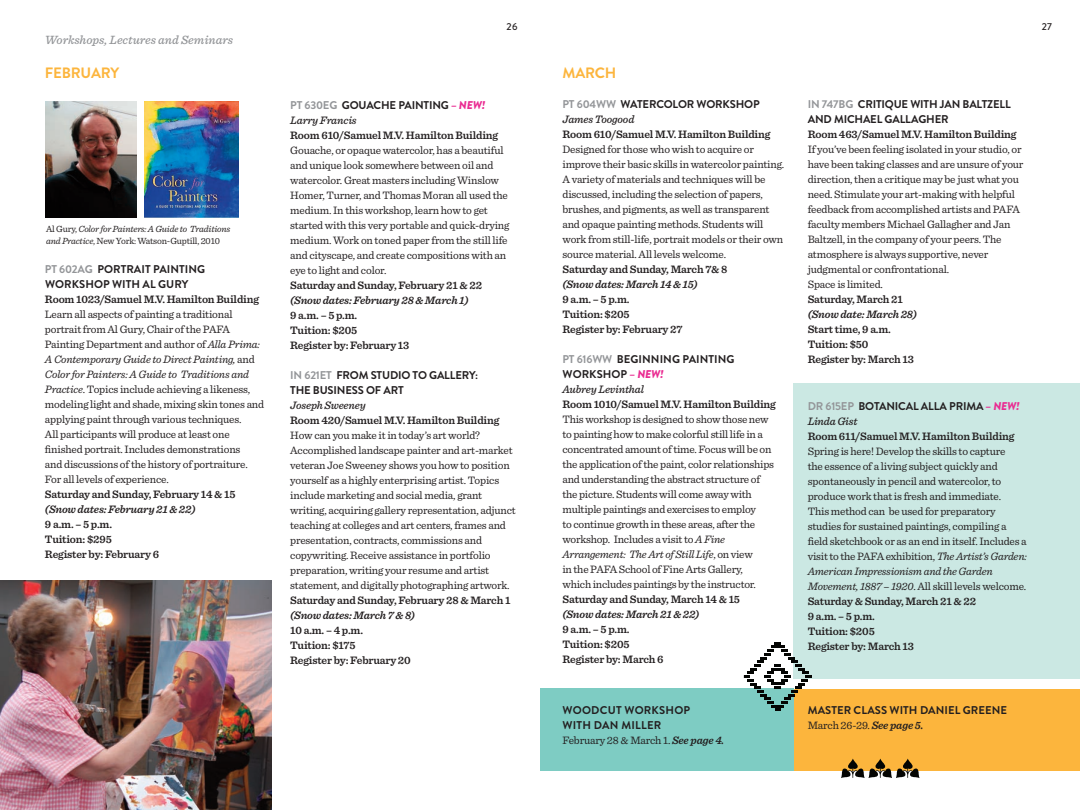
<style>
.page{position:relative;width:1080px;height:810px;background:#fff}
.page>*{position:absolute;margin:0;border:0;box-sizing:border-box;transform-origin:0 0}
.t1{font:700 15px "Brandon Grotesque";letter-spacing:-.015em;color:#fcb53d}
.t2{font:italic 500 12.5px "Sentinel";color:#939598}
.t3{font:11.25px/15px "Sentinel";letter-spacing:-.015em;color:#231f20}
.t4{font:600 11.25px/15px "Sentinel";letter-spacing:-.015em;color:#231f20}
.t5{font:700 11.25px/15px "Brandon Grotesque";letter-spacing:-.015em;color:#231f20}
.t6{font:italic 600 11.25px "Sentinel";letter-spacing:-.015em;color:#231f20}
.t7{font:700 11.25px/15px "Brandon Grotesque";letter-spacing:.005em;color:#231f20}
.t8{font:italic 500 11.25px "Sentinel";letter-spacing:-.015em;color:#231f20}
.t9{font:700 11.25px/15px "Brandon Grotesque";letter-spacing:.02em;color:#231f20}
.t10{font:500 10px "Brandon Grotesque";color:#231f20}
.t11{font:italic 9.38px/12.5px "Sentinel";letter-spacing:-.02em;color:#231f20}
.s1{font-style:normal}
.s2{color:#939598}
.s3{font-style:italic}
.s4{font-weight:900;font-style:italic;color:#ea2c92}
.s5{font-weight:600;font-style:italic}
.s6{font-weight:600}
</style>
<div class="page">
<div style="left:794px;top:383px;width:286px;height:295px;background:#cbe8e3"></div>
<img style="left:0;top:580px;width:272px;height:230px">
<div style="left:794px;top:689px;width:286px;height:82px;background:#fcb53d"></div>
<svg style="left:841px;top:759px;width:79px;height:19px"></svg>
<img style="left:46px;top:101px;width:91px;height:116px">
<img style="left:145px;top:102px;width:93px;height:115px">
<div style="left:540px;top:689px;width:254px;height:82px;background:#7eccc3"></div>
<svg style="left:744px;top:642px;width:67px;height:69px"></svg>
<p class="t2" style="left:45px;top:36px;width:190px">Workshops, Lectures and Seminars</p>
<h1 class="t1" style="left:45px;top:68px;width:76px">FEBRUARY</h1>
<p class="t11" style="left:46px;top:223px;width:186px"><span class="s1">Al Gury,</span> Color for Painters: A Guide to Traditions and Practice<span class="s1">, New York: Watson-Guptill, 2010</span></p>
<p class="t7" style="left:45px;top:263px;width:162px"><span class="s2">PT 602AG</span> PORTRAIT PAINTING<br>WORKSHOP WITH AL GURY</p>
<p class="t4" style="left:45px;top:292px;width:215px">Room 1023/Samuel M.V. Hamilton Building</p>
<p class="t3" style="left:45px;top:307px;width:221px">Learn all aspects of painting a traditional portrait from Al Gury, Chair of the PAFA Painting Department and author of <span class="s3">Alla Prima:<br>A Contemporary Guide to Direct Painting,</span> and <span class="s3">Color for Painters: A Guide to Traditions and Practice</span>. Topics include achieving a likeness, modeling light and shade, mixing skin tones and applying paint through various techniques.<br>All participants will produce at least one finished portrait. Includes demonstrations<br>and discussions of the history of portraiture.<br>For all levels of experience.</p>
<p class="t4" style="left:45px;top:487px;width:192px">Saturday and Sunday, February 14 &amp; 15</p>
<p class="t6" style="left:45px;top:506px;width:152px">(Snow dates: February 21 &amp; 22)</p>
<p class="t4" style="left:45px;top:517px;width:116px">9 a.m. – 5 p.m.<br>Tuition: $295<br>Register by: February 6</p>
<p class="t10" style="left:506px;top:22px;width:13px">26</p>
<p class="t10" style="left:1042px;top:22px;width:11px">27</p>
<p class="t5" style="left:290px;top:99px;width:196px"><span class="s2">PT 630EG</span> GOUACHE PAINTING <span class="s4">– NEW!</span></p>
<p class="t8" style="left:290px;top:117px;width:68px">Larry Francis</p>
<p class="t4" style="left:290px;top:129px;width:209px">Room 610/Samuel M.V. Hamilton Building</p>
<p class="t3" style="left:290px;top:144px;width:221px">Gouache, or opaque watercolor, has a beautiful and unique look somewhere between oil and watercolor. Great masters including Winslow Homer, Turner, and Thomas Moran all used the medium. In this workshop, learn how to get started with this very portable and quick-drying medium. Work on toned paper from the still life and cityscape, and create compositions with an eye to light and color.</p>
<p class="t4" style="left:290px;top:279px;width:193px">Saturday and Sunday, February 21 &amp; 22</p>
<p class="t6" style="left:290px;top:297px;width:180px">(Snow dates: February 28 &amp; March 1)</p>
<p class="t4" style="left:290px;top:309px;width:121px">9 a.m. – 5 p.m.<br>Tuition: $205<br>Register by: February 13</p>
<p class="t5" style="left:290px;top:369px;width:189px"><span class="s2">IN 621ET</span> FROM STUDIO TO GALLERY:<br>THE BUSINESS OF ART</p>
<p class="t8" style="left:290px;top:402px;width:77px">Joseph Sweeney</p>
<p class="t4" style="left:290px;top:413px;width:211px">Room 420/Samuel M.V. Hamilton Building</p>
<p class="t3" style="left:290px;top:428px;width:227px">How can you make it in today’s art world?<br>Accomplished landscape painter and art-market veteran Joe Sweeney shows you how to position yourself as a highly enterprising artist. Topics include marketing and social media, grant writing, acquiring gallery representation, adjunct teaching at colleges and art centers, frames and presentation, contracts, commissions and copywriting. Receive assistance in portfolio preparation, writing your resume and artist statement, and digitally photographing artwork.</p>
<p class="t4" style="left:290px;top:593px;width:222px">Saturday and Sunday, February 28 &amp; March 1</p>
<p class="t6" style="left:290px;top:612px;width:126px">(Snow dates: March 7 &amp; 8)</p>
<p class="t4" style="left:290px;top:623px;width:122px">10 a.m. – 4 p.m.<br>Tuition: $175<br>Register by: February 20</p>
<h1 class="t1" style="left:562px;top:68px;width:55px">MARCH</h1>
<p class="t5" style="left:562px;top:98px;width:199px"><span class="s2">PT 604WW</span> WATERCOLOR WORKSHOP</p>
<p class="t8" style="left:562px;top:116px;width:73px">James Toogood</p>
<p class="t4" style="left:562px;top:128px;width:209px">Room 610/Samuel M.V. Hamilton Building</p>
<p class="t3" style="left:562px;top:142px;width:223px">Designed for those who wish to acquire or improve their basic skills in watercolor painting.<br>A variety of materials and techniques will be discussed, including the selection of papers, brushes, and pigments, as well as transparent and opaque painting methods. Students will work from still-life, portrait models or their own source material. All levels welcome.</p>
<p class="t4" style="left:562px;top:262px;width:167px">Saturday and Sunday, March 7&amp; 8</p>
<p class="t6" style="left:562px;top:281px;width:137px">(Snow dates: March 14 &amp; 15)</p>
<p class="t4" style="left:562px;top:292px;width:122px">9 a.m. – 5 p.m.<br>Tuition: $205<br>Register by: February 27</p>
<p class="t7" style="left:562px;top:353px;width:174px"><span class="s2">PT 616WW</span> BEGINNING PAINTING<br>WORKSHOP <span class="s4">– NEW!</span></p>
<p class="t8" style="left:562px;top:386px;width:83px">Aubrey Levinthal</p>
<p class="t4" style="left:562px;top:397px;width:215px">Room 1010/Samuel M.V. Hamilton Building</p>
<p class="t3" style="left:562px;top:412px;width:213px">This workshop is designed to show those new to painting how to make colorful still life in a concentrated amount of time. Focus will be on the application of the paint, color relationships and understanding the abstract structure of the picture. Students will come away with multiple paintings and exercises to employ<br>to continue growth in these areas, after the workshop. Includes a visit to <span class="s3">A Fine Arrangement: The Art of Still Life</span>, on view<br>in the PAFA School of Fine Arts Gallery, which includes paintings by the instructor.</p>
<p class="t4" style="left:562px;top:592px;width:179px">Saturday and Sunday, March 14 &amp; 15</p>
<p class="t6" style="left:562px;top:610px;width:138px">(Snow dates: March 21 &amp; 22)</p>
<p class="t4" style="left:562px;top:622px;width:103px">9 a.m. – 5 p.m.<br>Tuition: $205<br>Register by: March 6</p>
<p class="t9" style="left:563px;top:704px;width:129px">WOODCUT WORKSHOP<br>WITH DAN MILLER</p>
<p class="t3" style="left:562px;top:733px;width:163px">February 28 &amp; March 1. <span class="s5">See page 4.</span></p>
<p class="t5" style="left:808px;top:98px;width:204px"><span class="s2">IN 747BG</span> CRITIQUE WITH JAN BALTZELL<br>AND MICHAEL GALLAGHER</p>
<p class="t4" style="left:808px;top:127px;width:210px">Room 463/Samuel M.V. Hamilton Building</p>
<p class="t3" style="left:808px;top:142px;width:217px">If you’ve been feeling isolated in your studio, or have been taking classes and are unsure of your direction, then a critique may be just what you need. Stimulate your art-making with helpful feedback from accomplished artists and PAFA faculty members Michael Gallagher and Jan Baltzell, in the company of your peers. The atmosphere is always supportive, never judgmental or confrontational.<br>Space is limited.</p>
<p class="t4" style="left:808px;top:292px;width:97px">Saturday, March 21</p>
<p class="t6" style="left:808px;top:310px;width:111px">(Snow date: March 28)</p>
<p class="t4" style="left:808px;top:322px;width:108px">Start time, 9 a.m.<br>Tuition: $50<br>Register by: March 13</p>
<p class="t5" style="left:808px;top:400px;width:214px"><span class="s2">DR 615EP</span> BOTANICAL ALLA PRIMA <span class="s4">– NEW!</span></p>
<p class="t8" style="left:808px;top:418px;width:51px">Linda Gist</p>
<p class="t4" style="left:808px;top:430px;width:208px">Room 611/Samuel M.V. Hamilton Building</p>
<p class="t3" style="left:808px;top:445px;width:221px">Spring is here! Develop the skills to capture<br>the essence of a living subject quickly and spontaneously in pencil and watercolor, to produce work that is fresh and immediate.<br>This method can be used for preparatory studies for sustained paintings, compiling a field sketchbook or as an end in itself. Includes a visit to the PAFA exhibition, <span class="s3">The Artist’s Garden:<br>American Impressionism and the Garden Movement, 1887 – 1920</span>. All skill levels welcome.<br><span class="s6">Saturday &amp; Sunday, March 21 &amp; 22<br>9 a.m. – 5 p.m.<br>Tuition: $205<br>Register by: March 13</span></p>
<p class="t7" style="left:808px;top:704px;width:201px">MASTER CLASS WITH DANIEL GREENE</p>
<p class="t3" style="left:808px;top:718px;width:117px">March 26-29. <span class="s5">See page 5.</span></p>
</div>
